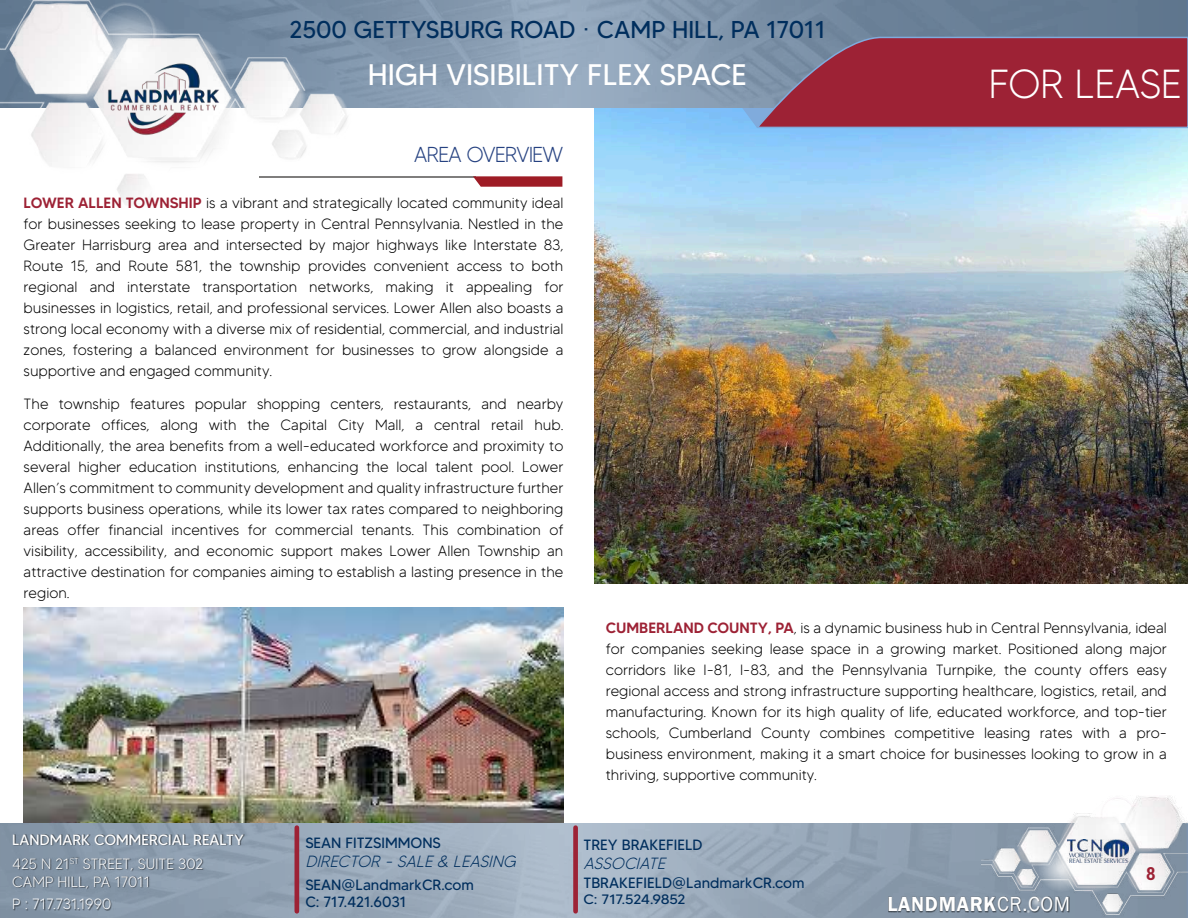
<style>
.page{position:relative;width:1188px;height:918px;background:#fff}
.page>*{position:absolute;margin:0;border:0;box-sizing:border-box;transform-origin:0 0}
.t1{font:300 40.5px "MADETOMMY";letter-spacing:-.015em;color:#fff}
.t2{font:29.7px "MADETOMMY";color:#fff}
.t3{font:24.3px "MADETOMMY";color:#002e5d}
.t4{font:300 21.6px "MADETOMMY";letter-spacing:-.055em;color:#264281}
.t5{font:600 21px "Franklin Gothic";letter-spacing:.035em;color:#fff;scale:.96 1}
.t6{font:700 condensed 17.85px "Roboto";color:#9d2235}
.t7{font:italic 300 16.2px "MADETOMMY";color:#002e5d}
.t8{font:300 14.85px/21px "MADETOMMY";color:#000;text-align:justify}
.t9{font:14.85px "MADETOMMY";color:#002e5d}
.t10{font:14.85px/24px "MADETOMMY";color:#fff}
.t11{font:300 14.85px/22.5px "MADETOMMY";color:#fff}
.t12{font:13.65px "MADETOMMY";letter-spacing:-.02em;color:#002e5d;scale:1.09 1}
.s1{font-family:"Arial"}
.s2{font-weight:500;color:#9d2235}
.s3{font-weight:300}
.s4{font-weight:400}
</style>
<div class="page">
<img style="left:24px;top:607px;width:539px;height:216px">
<img style="left:594px;top:108px;width:594px;height:476px">
<img style="left:0;top:823px;width:982px;height:95px">
<img style="left:889px;top:897px;width:93px;height:15px">
<img style="left:13px;top:835px;width:232px;height:75px">
<hr style="left:295px;top:828px;width:4px;height:83px;background:#9d2235">
<div style="left:573px;top:828px;width:5px;height:83px;background:#9d2235"></div>
<svg style="left:691px;top:108px;width:65px;height:20px"></svg>
<img style="left:370px;top:0;width:818px;height:108px">
<svg style="left:756px;top:36px;width:432px;height:93px;background:#973449"></svg>
<img style="left:0;top:0;width:370px;height:205px">
<img style="left:982px;top:796px;width:206px;height:122px">
<img style="left:1067px;top:839px;width:61px;height:23px">
<img style="left:108px;top:63px;width:112px;height:73px">
<hr style="left:260px;top:176px;width:216px;height:2px;background:#7f7e7d">
<svg style="left:473px;top:176px;width:89px;height:11px"></svg>
<h3 class="t3" style="left:289px;top:21px;width:538px">2500 GETTYSBURG ROAD <span class="s1">·</span> CAMP HILL, PA 17011</h3>
<h2 class="t2" style="left:368px;top:64px;width:380px">HIGH VISIBILITY FLEX SPACE</h2>
<h3 class="t4" style="left:414px;top:147px;width:151px">AREA OVERVIEW</h3>
<p class="t8" style="left:24px;top:194px;width:541px"><span class="s2">LOWER ALLEN TOWNSHIP</span> is a vibrant and strategically located community ideal for businesses seeking to lease property in Central Pennsylvania. Nestled in the Greater Harrisburg area and intersected by major highways like Interstate 83, Route 15, and Route 581, the township provides convenient access to both regional and interstate transportation networks, making it appealing for businesses in logistics, retail, and professional services. Lower Allen also boasts a strong local economy with a diverse mix of residential, commercial, and industrial zones, fostering a balanced environment for businesses to grow alongside a supportive and engaged community.</p>
<p class="t8" style="left:24px;top:395px;width:541px">The township features popular shopping centers, restaurants, and nearby corporate offices, along with the Capital City Mall, a central retail hub.<br>Additionally, the area benefits from a well-educated workforce and proximity to several higher education institutions, enhancing the local talent pool. Lower Allen’s commitment to community development and quality infrastructure further supports business operations, while its lower tax rates compared to neighboring areas offer financial incentives for commercial tenants. This combination of visibility, accessibility, and economic support makes Lower Allen Township an attractive destination for companies aiming to establish a lasting presence in the region.</p>
<h1 class="t1" style="left:988px;top:70px;width:195px">FOR LEASE</h1>
<p class="t10" style="left:12px;top:829px;width:233px">LANDMARK COMMERCIAL REALTY<br><span class="s3">425 N 21</span><sup>ST</sup> <span class="s3">STREET, SUITE 302</span></p>
<p class="t11" style="left:12px;top:872px;width:139px">CAMP HILL, PA 17011<br>P : 717.731.1990</p>
<p class="t9" style="left:305px;top:837px;width:137px">SEAN FITZSIMMONS</p>
<p class="t7" style="left:305px;top:856px;width:216px">DIRECTOR - SALE &amp; LEASING</p>
<p class="t9" style="left:305px;top:879px;width:170px">SEAN@LandmarkCR.com</p>
<p class="t9" style="left:305px;top:896px;width:102px">C: 717.421.6031</p>
<p class="t8" style="left:606px;top:619px;width:563px"><span class="s2">CUMBERLAND COUNTY, PA</span>, is a dynamic business hub in Central Pennsylvania, ideal for companies seeking lease space in a growing market. Positioned along major corridors like I-81, I-83, and the Pennsylvania Turnpike, the county offers easy regional access and strong infrastructure supporting healthcare, logistics, retail, and manufacturing. Known for its high quality of life, educated workforce, and top-tier schools, Cumberland County combines competitive leasing rates with a pro&shy;business environment, making it a smart choice for businesses looking to grow in a thriving, supportive community.</p>
<p class="t9" style="left:583px;top:839px;width:121px">TREY BRAKEFIELD</p>
<p class="t7" style="left:583px;top:858px;width:87px">ASSOCIATE</p>
<p class="t9" style="left:583px;top:878px;width:223px">TBRAKEFIELD@LandmarkCR.com</p>
<p class="t12" style="left:583px;top:895px;width:95px">C: 717.524.9852</p>
<h3 class="t5" style="left:887px;top:896px;width:192px">LANDMARK<span class="s4">CR.COM</span></h3>
<p class="t6" style="left:1146px;top:866px;width:11px">8</p>
</div>
